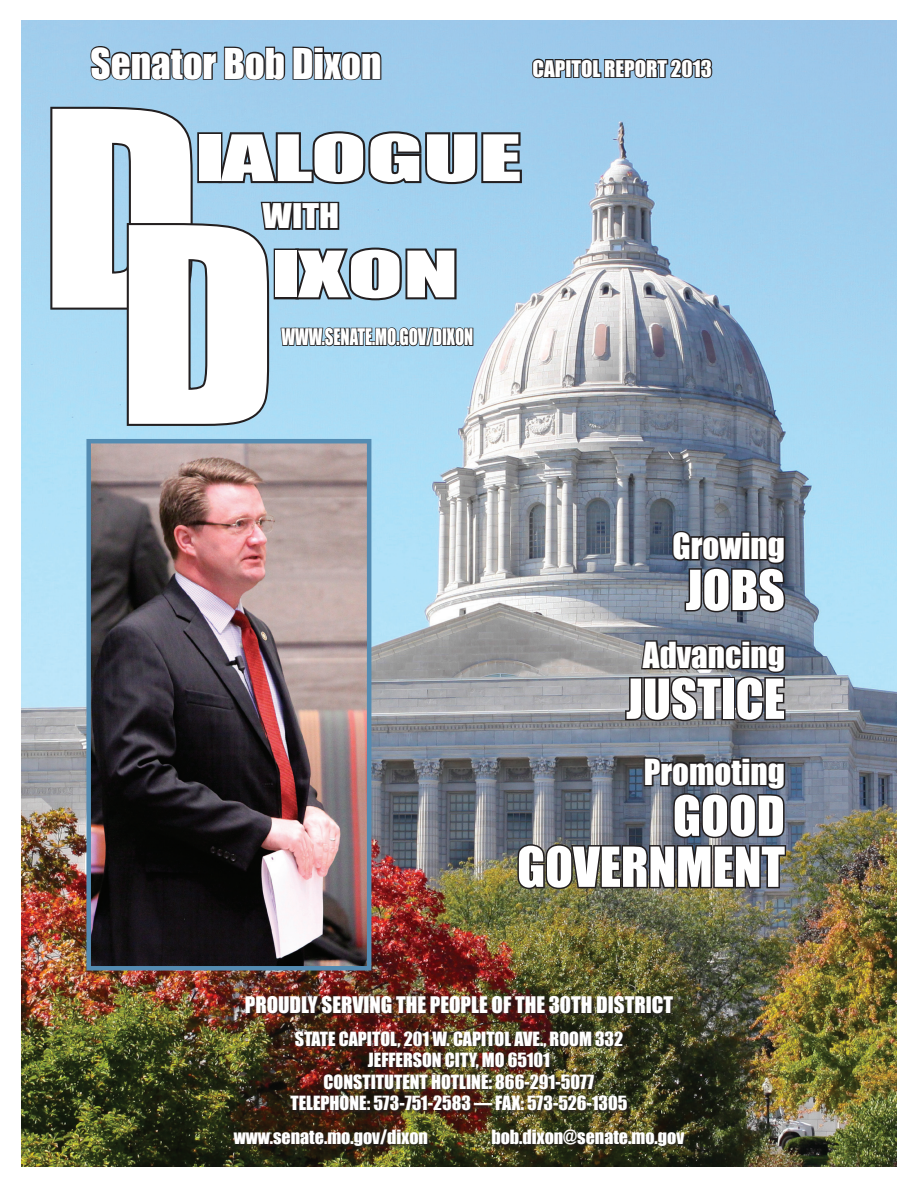
<style>
.page{position:relative;width:918px;height:1188px;background:#fff}
.page>*{position:absolute;margin:0;border:0;box-sizing:border-box;transform-origin:0 0}
.t1{font:251.4px "Impact";color:#fff;scale:1.15 1}
.t2{font:59.1px "Impact";color:#fff;scale:1.73 1}
.t3{font:51px "Impact";color:#fff}
.t4{font:39px "Impact";color:#fff}
.t5{font:33px "Impact";color:#fff}
.t6{font:31.2px "Impact";color:#fff;scale:1.15 1}
.t7{font:21px "Impact";color:#fff}
.t8{font:21px "Impact";color:#fff;scale:.8 1}
.t9{font:18px "Impact";color:#fff}
</style>
<div class="page">
<img style="left:22px;top:20px;width:874px;height:1146px">
<svg style="left:89px;top:44px;width:294px;height:38px"></svg>
<svg style="left:531px;top:43px;width:183px;height:37px"></svg>
<svg style="left:48px;top:105px;width:476px;height:323px"></svg>
<svg style="left:670px;top:521px;width:117px;height:93px"></svg>
<svg style="left:624px;top:620px;width:163px;height:103px"></svg>
<img style="left:515px;top:755px;width:273px;height:162px">
<img style="left:91px;top:444px;width:275px;height:522px">
<div style="left:86px;top:439px;width:285px;height:532px;border:4px solid #548cb2"></div>
<div style="left:246px;top:996px;width:672px;height:48px;background:#231f20;opacity:.75"></div>
<div style="left:291px;top:1032px;width:627px;height:102px;background:#231f20;opacity:.75"></div>
<div style="left:234px;top:1130px;width:684px;height:37px;background:#231f20;opacity:.75"></div>
<p class="t4" style="left:91px;top:33px;width:292px">SENATOR BOB DIXON</p>
<p class="t1" style="left:40px;top:14px;width:141px">D</p>
<p class="t2" style="left:195px;top:112px;width:190px">IALOGUE</p>
<p class="t6" style="left:263px;top:192px;width:68px">WITH</p>
<p class="t1" style="left:117px;top:130px;width:141px">D</p>
<p class="t2" style="left:272px;top:228px;width:110px">IXON</p>
<p class="t8" style="left:281px;top:321px;width:241px">WWW.SENATE.MO.GOV/DIXON</p>
<p class="t7" style="left:532px;top:52px;width:181px">CAPITOL REPORT 2013</p>
<p class="t5" style="left:673px;top:521px;width:114px">GROWING</p>
<p class="t3" style="left:686px;top:550px;width:72px">JOBS</p>
<p class="t5" style="left:643px;top:629px;width:143px">ADVANCING</p>
<p class="t3" style="left:626px;top:659px;width:160px">JUSTICE</p>
<p class="t5" style="left:644px;top:746px;width:143px">PROMOTING</p>
<p class="t3" style="left:673px;top:776px;width:110px">GOOD</p>
<p class="t3" style="left:517px;top:827px;width:269px">GOVERNMENT</p>
<p class="t7" style="left:245px;top:988px;width:430px">PROUDLY SERVING THE PEOPLE OF THE 30TH DISTRICT</p>
<p class="t9" style="left:295px;top:1025px;width:330px">STATE CAPITOL, 201 W. CAPITOL AVE., ROOM 332</p>
<p class="t9" style="left:368px;top:1046px;width:184px">JEFFERSON CITY, MO 65101</p>
<p class="t9" style="left:324px;top:1068px;width:272px">CONSTITUTENT HOTLINE: 866-291-5077</p>
<p class="t9" style="left:291px;top:1089px;width:338px">TELEPHONE: 573-751-2583 — FAX: 573-526-1305</p>
<p class="t9" style="left:234px;top:1123px;width:196px">WWW.SENATE.MO.GOV/DIXON</p>
<p class="t9" style="left:491px;top:1123px;width:195px">BOB.DIXON@SENATE.MO.GOV</p>
</div>
